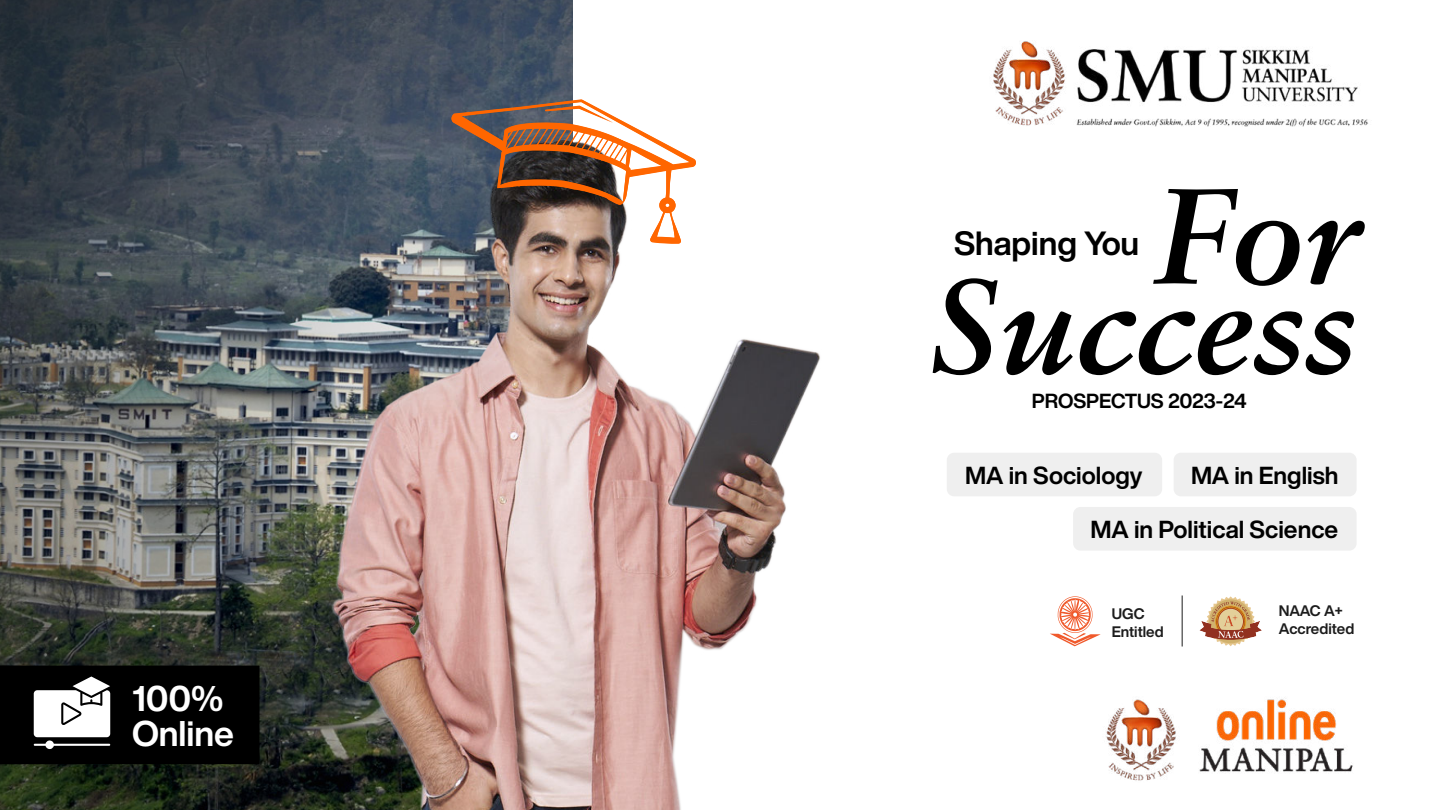
<style>
.page{position:relative;width:1440px;height:810px;background:#fff}
.page>*{position:absolute;margin:0;border:0;box-sizing:border-box;transform-origin:0 0}
.t1{font:italic 700 135.9px "Sabon LT Std";color:#000}
.t2{font:italic 700 132.98px "Sabon LT Std";color:#000}
.t3{font:700 35.1px/34.3px "Helvetica Now Display";letter-spacing:-.005em;color:#fff}
.t4{font:700 33px "Helvetica Now Display";color:#000}
.t5{font:700 24.22px "Helvetica Now Display";color:#000}
.t6{font:700 20.02px "Helvetica Now Display";letter-spacing:-.01em;color:#000}
.t7{font:700 15px/18px "Helvetica Now Display";color:#1c1c1c}
</style>
<div class="page">
<img style="left:0;top:0;width:572px;height:810px">
<img style="left:993px;top:41px;width:375px;height:85px">
<img style="left:326px;top:119px;width:494px;height:691px">
<svg style="left:451px;top:99px;width:245px;height:145px"></svg>
<img style="left:1106px;top:699px;width:247px;height:82px">
<hr style="left:1182px;top:595px;width:1px;height:51px;background:#1c1c1c">
<svg style="left:1050px;top:596px;width:51px;height:50px"></svg>
<svg style="left:1199px;top:596px;width:63px;height:50px"></svg>
<div style="left:1174px;top:453px;width:183px;height:43px;background:#efefef;border-radius:7px"></div>
<div style="left:947px;top:453px;width:215px;height:43px;background:#efefef;border-radius:7px"></div>
<div style="left:1073px;top:507px;width:284px;height:44px;background:#efefef;border-radius:7px"></div>
<svg style="left:0;top:666px;width:260px;height:98px"></svg>
<h3 class="t3" style="left:132px;top:684px;width:104px">100%<br>Online</h3>
<h1 class="t1" style="left:1154px;top:157px;width:204px">For</h1>
<h3 class="t4" style="left:954px;top:229px;width:187px">Shaping You</h3>
<h2 class="t2" style="left:928px;top:249px;width:430px">Success</h2>
<p class="t6" style="left:1032px;top:392px;width:216px">PROSPECTUS 2023-24</p>
<p class="t5" style="left:965px;top:465px;width:179px">MA in Sociology</p>
<p class="t5" style="left:1191px;top:465px;width:149px">MA in English</p>
<p class="t5" style="left:1091px;top:519px;width:249px">MA in Political Science</p>
<p class="t7" style="left:1112px;top:606px;width:53px">UGC<br>Entitled</p>
<p class="t7" style="left:1279px;top:602px;width:77px">NAAC A+<br>Accredited</p>
</div>
